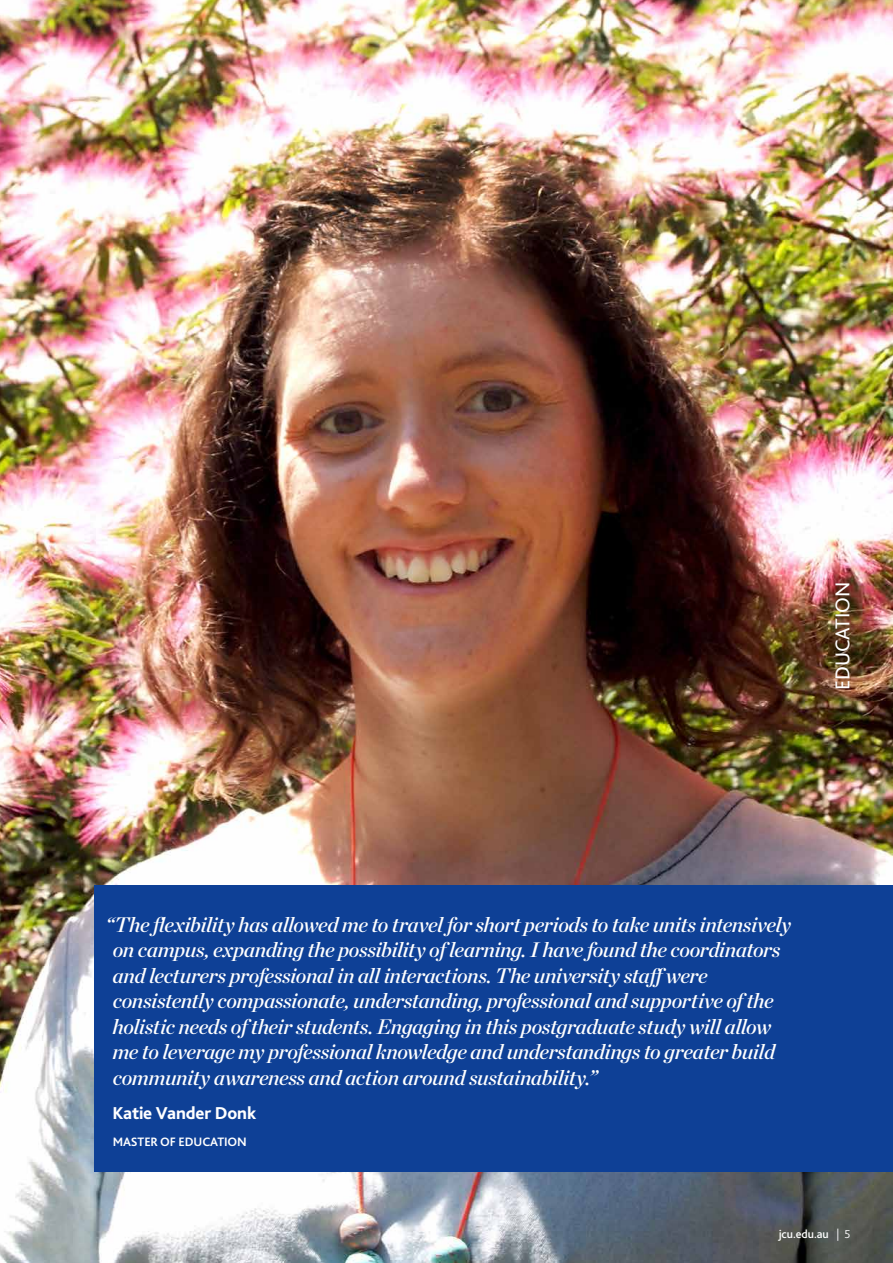
<style>
.page{position:relative;width:893px;height:1263px;background:#fff}
.page>*{position:absolute;margin:0;border:0;box-sizing:border-box;transform-origin:0 0}
.t1{font:italic 21px/25.5px "Chronicle Display Semi";letter-spacing:-.02em;color:#fff}
.t2{font:21px "Bliss 2";letter-spacing:-.01em;color:#fff}
.t3{font:800 18px "Bliss 2";letter-spacing:-.01em;color:#fff}
.t4{font:700 12.75px "Bliss 2";letter-spacing:-.01em;color:#fff}
.t5{font:500 12px "Bliss 2";letter-spacing:-.005em;color:#fff}
.s1{font-weight:300}
</style>
<div class="page">
<img style="left:0;top:0;width:893px;height:1263px">
<div style="left:95px;top:885px;width:798px;height:287px;background:#0e4096"></div>
<p class="t2" style="left:829px;top:689px;width:109px;rotate:-90deg">EDUCATION</p>
<p class="t1" style="left:112px;top:910px;width:680px;text-indent:-7px">“The flexibility has allowed me to travel for short periods to take units intensively on campus, expanding the possibility of learning. I have found the coordinators and lecturers professional in all interactions. The university staffwere consistently compassionate, understanding, professional and supportive of the holistic needs of their students. Engaging in this postgraduate study will allow me to leverage my professional knowledge and understandings to greater build community awareness and action around sustainability.”</p>
<p class="t3" style="left:112px;top:1101px;width:145px">Katie Vander Donk</p>
<p class="t4" style="left:113px;top:1134px;width:136px">MASTER OF EDUCATION</p>
<p class="t5" style="left:779px;top:1227px;width:73px">jcu.edu.au <span class="s1">| 5</span></p>
</div>
